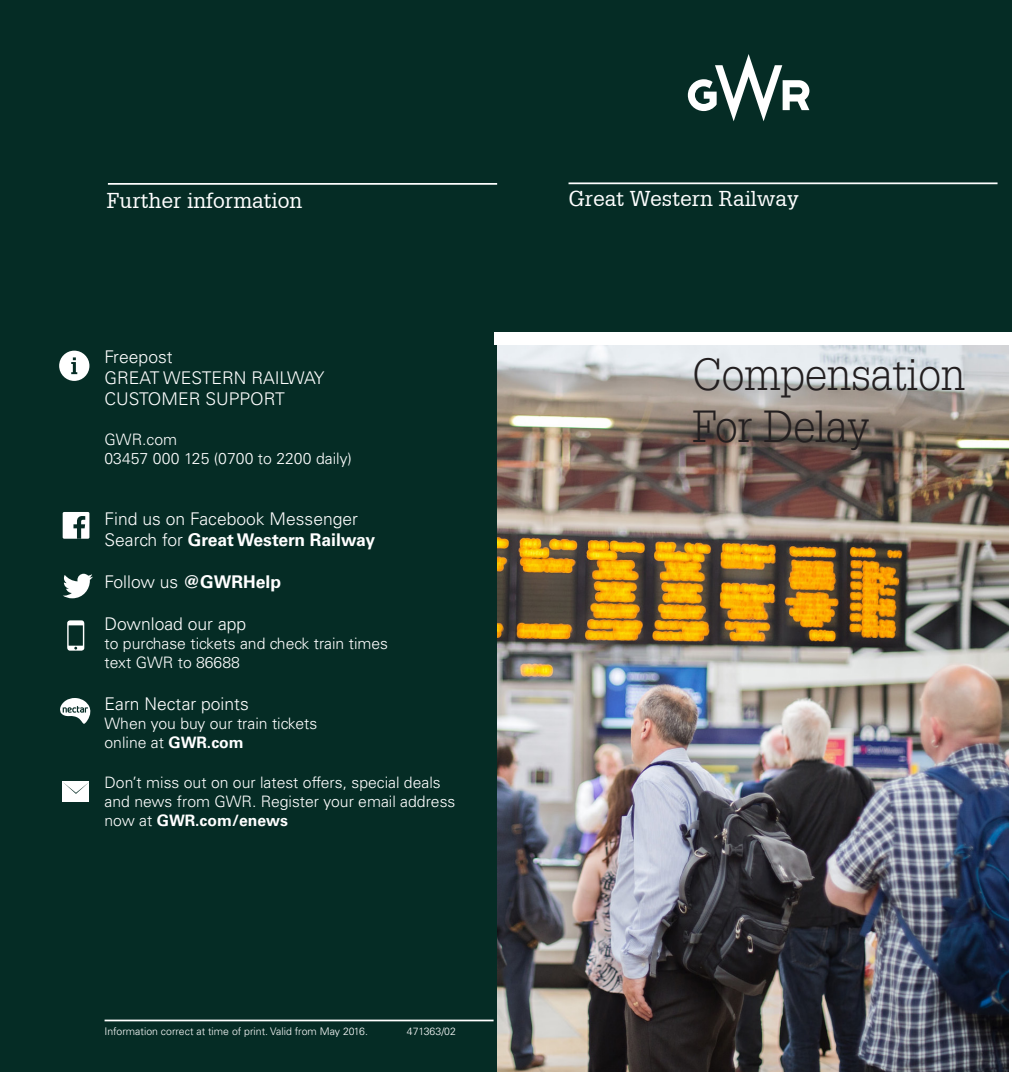
<style>
.page{position:relative;width:1012px;height:1072px;background:#fff}
.page>*{position:absolute;margin:0;border:0;box-sizing:border-box;transform-origin:0 0}
.t1{font:300 43.75px "Glypha LT";color:#231f20}
.t2{font:21px "Glypha LT";color:#fff}
.t3{font:300 17.5px/21px "Univers LT Std";color:#fff}
.t4{font:700 17.5px "Univers LT Std";color:#fff}
.t5{font:300 15.75px/18.9px "Univers LT Std";color:#fff}
.t6{font:300 10.5px "Univers LT Std";color:#fff}
.s1{font-weight:300}
.s2{font-weight:700}
</style>
<div class="page">
<div style="left:495px;top:0;width:517px;height:333px;background:#052c25"></div>
<svg style="left:688px;top:54px;width:121px;height:67px"></svg>
<hr style="left:569px;top:182px;width:429px;height:2px;background:#fff">
<div style="left:0;top:0;width:497px;height:1071px;background:#052c25"></div>
<hr style="left:108px;top:183px;width:389px;height:2px;background:#fff">
<img style="left:497px;top:345px;width:511px;height:726px">
<div style="left:59px;top:350px;width:30px;height:31px;background:#fff;border-radius:50%"></div>
<svg style="left:71px;top:357px;width:6px;height:17px"></svg>
<div style="left:63px;top:512px;width:26px;height:26px;background:#fff"></div>
<svg style="left:73px;top:516px;width:12px;height:22px"></svg>
<svg style="left:63px;top:573px;width:30px;height:25px"></svg>
<svg style="left:67px;top:620px;width:17px;height:30px"></svg>
<svg style="left:60px;top:698px;width:31px;height:25px"></svg>
<div style="left:63px;top:782px;width:26px;height:20px;background:#fff"></div>
<svg style="left:63px;top:782px;width:26px;height:12px"></svg>
<hr style="left:105px;top:1019px;width:389px;height:2px;background:#fff">
<div style="left:495px;top:332px;width:517px;height:13px;background:#fff"></div>
<p class="t2" style="left:107px;top:188px;width:197px">Further information</p>
<p class="t2" style="left:569px;top:185px;width:232px">Great Western Railway</p>
<p class="t3" style="left:105px;top:346px;width:70px">Freepost</p>
<p class="t3" style="left:105px;top:367px;width:222px">GREAT WESTERN RAILWAY<br>CUSTOMER SUPPORT</p>
<p class="t5" style="left:105px;top:430px;width:74px">GWR.com</p>
<p class="t5" style="left:105px;top:449px;width:249px">03457 000 125 (0700 to 2200 daily)</p>
<p class="t3" style="left:105px;top:508px;width:255px">Find us on Facebook Messenger</p>
<p class="t4" style="left:105px;top:529px;width:272px"><span class="s1">Search for</span> Great Western Railway</p>
<p class="t3" style="left:105px;top:571px;width:178px">Follow us <span class="s2">@GWRHelp</span></p>
<p class="t3" style="left:105px;top:613px;width:143px">Download our app</p>
<p class="t5" style="left:105px;top:634px;width:285px">to purchase tickets and check train times</p>
<p class="t5" style="left:105px;top:653px;width:137px">text GWR to 86688</p>
<p class="t3" style="left:105px;top:693px;width:146px">Earn Nectar points</p>
<p class="t5" style="left:105px;top:714px;width:214px">When you buy our train tickets</p>
<p class="t5" style="left:105px;top:732px;width:141px">online at <span class="s2">GWR.com</span></p>
<p class="t5" style="left:105px;top:772px;width:352px">Don’t miss out on our latest offers, special deals and news from GWR. Register your email address now at <span class="s2">GWR.com/enews</span></p>
<p class="t6" style="left:105px;top:1024px;width:265px">Information correct at time of print. Valid from May 2016.</p>
<p class="t6" style="left:407px;top:1024px;width:51px">471363/02</p>
<p class="t1" style="left:693px;top:349px;width:275px">Compensation</p>
<p class="t1" style="left:693px;top:402px;width:178px">For Delay</p>
</div>
